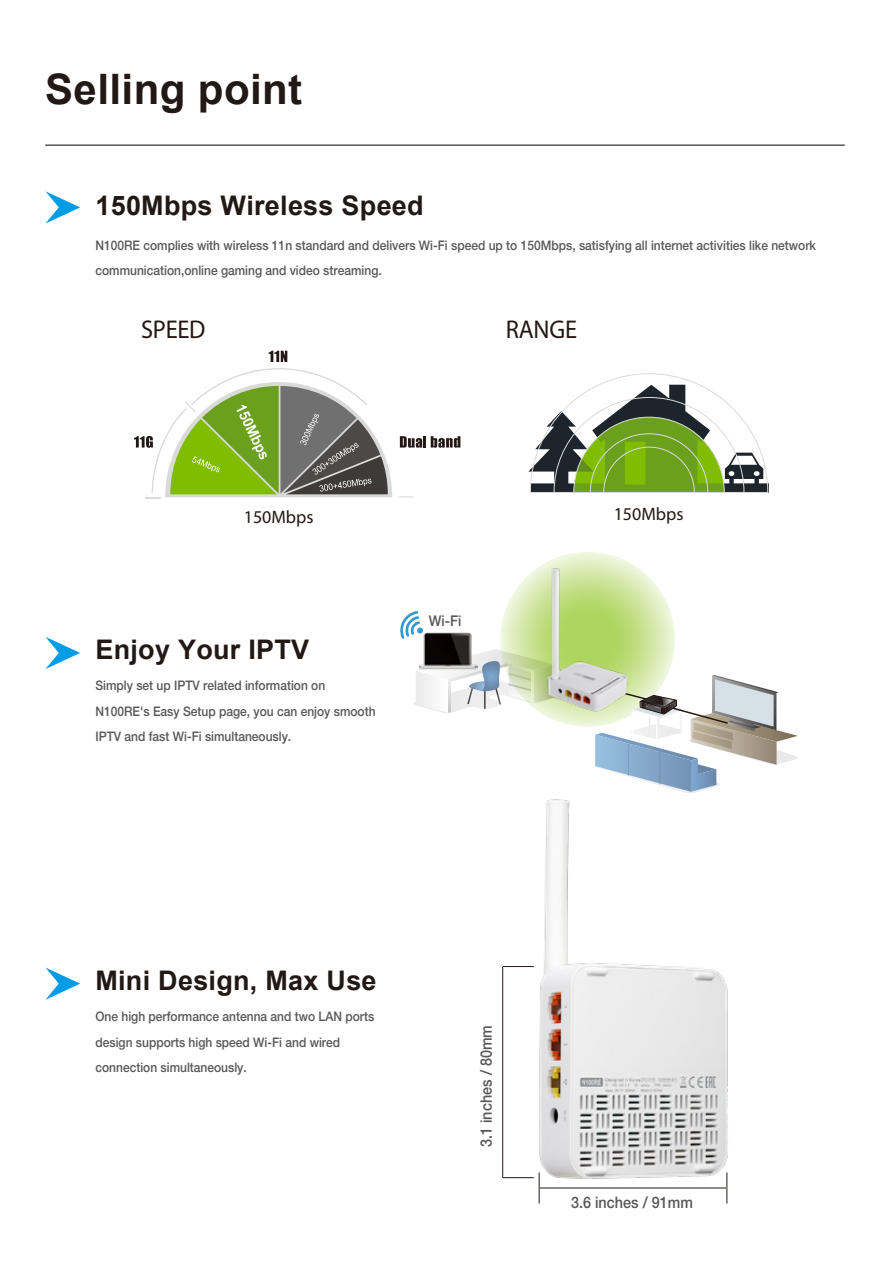
<style>
.page{position:relative;width:893px;height:1263px;background:#fff}
.page>*{position:absolute;margin:0;border:0;box-sizing:border-box;transform-origin:0 0}
.t1{font:700 42px "Arial";letter-spacing:.01em;color:#221815}
.t2{font:700 27px "Arial";letter-spacing:.01em;color:#221815}
.t3{font:700 25.8px "Myriad";letter-spacing:-.01em;color:#231815;scale:.95 1}
.t4{font:18px "Myriad Pro";color:#231815}
.t5{font:500 15.9px "Helvetica Neue";color:#595757;scale:.91 1}
.t6{font:500 14.85px "Helvetica Neue";color:#595757;scale:.91 1}
.t7{font:500 13.2px/25.5px "Helvetica Neue";color:#595757;scale:.91 1}
</style>
<div class="page">
<img style="left:502px;top:799px;width:226px;height:385px">
<svg style="left:413px;top:649px;width:87px;height:64px"></svg>
<img style="left:416px;top:632px;width:62px;height:40px">
<svg style="left:400px;top:611px;width:23px;height:28px"></svg>
<svg style="left:500px;top:552px;width:175px;height:175px"></svg>
<hr style="left:45px;top:144px;width:800px;height:2px;background:#595757">
<svg style="left:45px;top:191px;width:35px;height:33px"></svg>
<svg style="left:45px;top:967px;width:35px;height:33px"></svg>
<svg style="left:45px;top:637px;width:35px;height:32px"></svg>
<svg style="left:594px;top:675px;width:204px;height:118px"></svg>
<hr style="left:539px;top:1172px;width:1px;height:31px;background:#231815">
<hr style="left:726px;top:1172px;width:1px;height:31px;background:#231815">
<hr style="left:540px;top:1187px;width:186px;height:1px;background:#231815">
<hr style="left:503px;top:966px;width:31px;height:1px;background:#231815">
<hr style="left:503px;top:1177px;width:31px;height:1px;background:#231815">
<hr style="left:502px;top:967px;width:1px;height:211px;background:#231815">
<svg style="left:134px;top:351px;width:326px;height:147px"></svg>
<svg style="left:528px;top:373px;width:241px;height:120px"></svg>
<img style="left:513px;top:564px;width:150px;height:150px">
<h1 class="t1" style="left:45px;top:62px;width:259px">Selling point</h1>
<h2 class="t2" style="left:95px;top:188px;width:330px">150Mbps Wireless Speed</h2>
<p class="t7" style="left:95px;top:232px;width:793px">N100RE complies with wireless 11n standard and delivers Wi-Fi speed up to 150Mbps, satisfying all internet activities like network communication,online gaming and video streaming.</p>
<h3 class="t3" style="left:141px;top:313px;width:69px">SPEED</h3>
<h3 class="t3" style="left:506px;top:313px;width:76px">RANGE</h3>
<h3 class="t4" style="left:244px;top:506px;width:71px">150Mbps</h3>
<h3 class="t4" style="left:614px;top:503px;width:71px">150Mbps</h3>
<h2 class="t2" style="left:95px;top:632px;width:215px">Enjoy Your IPTV</h2>
<p class="t7" style="left:95px;top:673px;width:309px">Simply set up IPTV related information on<br>N100RE's Easy Setup page, you can enjoy smooth<br>IPTV and fast Wi-Fi simultaneously.</p>
<p class="t6" style="left:429px;top:612px;width:37px">Wi-Fi</p>
<h2 class="t2" style="left:95px;top:963px;width:283px">Mini Design, Max Use</h2>
<p class="t7" style="left:95px;top:1003px;width:308px">One high performance antenna and two LAN ports design supports high speed Wi-Fi and wired connection simultaneously.</p>
<p class="t5" style="left:477px;top:1147px;width:135px;rotate:-90deg">3.1 inches / 80mm</p>
<p class="t5" style="left:571px;top:1192px;width:135px">3.6 inches / 91mm</p>
</div>
